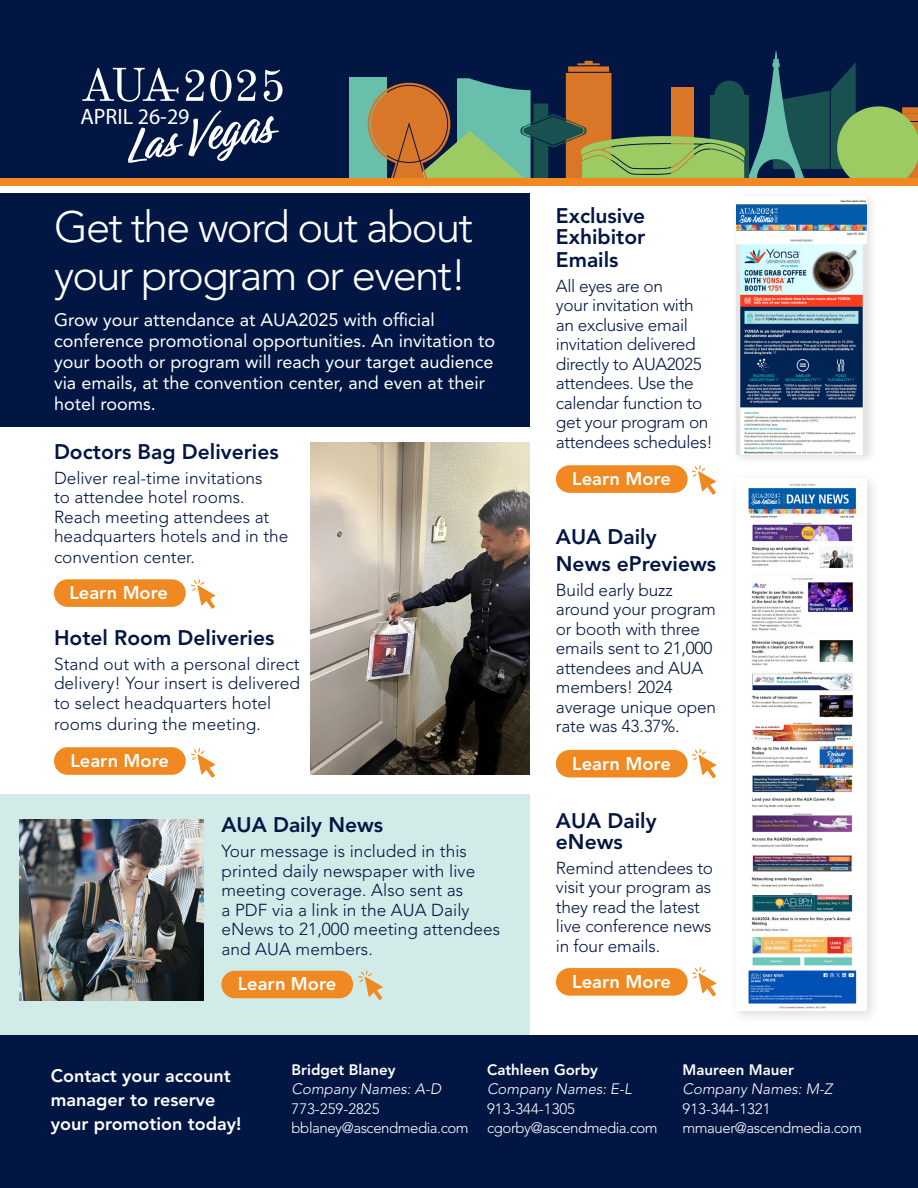
<style>
.page{position:relative;width:918px;height:1188px;background:#fff}
.page>*{position:absolute;margin:0;border:0;box-sizing:border-box;transform-origin:0 0}
.t1{font:300 43.5px/48px "Avenir LT Std";letter-spacing:-.04em;color:#fff}
.t2{font:22.35px "Myriad Pro";color:#fff}
.subhead{font:800 21px/21px "Avenir LT Std";color:#021643}
.subhead-2{font:800 18.3px "Avenir LT Std";color:#fff}
.t3{font:18px/21px "Avenir LT Std";color:#fff}
.name{font:800 18px/24px "Avenir LT Std";color:#fff}
.body{font:300 17.25px/19.5px "Avenir LT Std";letter-spacing:.005em;color:#021643}
.subhead-3{font:300 17.25px/19.5px "Avenir LT Std";letter-spacing:-.01em;color:#021643}
.t4{font:300 15px "Avenir LT Std";letter-spacing:-.03em;color:#fff}
.t5{font:italic 300 15px "Avenir LT Std";color:#fff}
.t6{font:800 15px "Avenir LT Std";color:#fff}
.t7{font:300 15px "Avenir LT Std";color:#fff}
</style>
<div class="page">
<div style="left:0;top:794px;width:529px;height:251px;background:#d0ebe8"></div>
<div style="left:0;top:0;width:918px;height:181px;background:#021643"></div>
<div style="left:0;top:193px;width:529px;height:233px;background:#021643"></div>
<div style="left:556px;top:465px;width:132px;height:28px;background:#f08921;border-radius:14px"></div>
<svg style="left:692px;top:465px;width:24px;height:30px"></svg>
<div style="left:556px;top:750px;width:132px;height:27px;background:#f08921;border-radius:14px"></div>
<div style="left:558px;top:756px;width:127px;height:16px;background:#f08921"></div>
<svg style="left:692px;top:749px;width:24px;height:29px"></svg>
<div style="left:556px;top:968px;width:132px;height:28px;background:#f08921;border-radius:14px"></div>
<svg style="left:692px;top:967px;width:24px;height:29px"></svg>
<div style="left:0;top:1036px;width:918px;height:152px;background:#021643"></div>
<div style="left:54px;top:579px;width:132px;height:28px;background:#f08921;border-radius:14px"></div>
<svg style="left:191px;top:579px;width:24px;height:30px"></svg>
<div style="left:730px;top:191px;width:148px;height:274px;background:#231f20;opacity:.15"></div>
<img style="left:736px;top:198px;width:131px;height:256px">
<div style="left:54px;top:747px;width:132px;height:28px;background:#f08921;border-radius:14px"></div>
<svg style="left:191px;top:748px;width:24px;height:30px"></svg>
<div style="left:221px;top:971px;width:132px;height:27px;background:#f08921;border-radius:14px"></div>
<svg style="left:358px;top:971px;width:25px;height:29px"></svg>
<img style="left:310px;top:443px;width:220px;height:332px">
<div style="left:729px;top:471px;width:152px;height:554px;background:#231f20;opacity:.15"></div>
<img style="left:736px;top:478px;width:131px;height:533px">
<img style="left:19px;top:819px;width:184px;height:181px">
<svg style="left:186px;top:70px;width:18px;height:31px"></svg>
<svg style="left:210px;top:70px;width:46px;height:32px"></svg>
<svg style="left:264px;top:70px;width:19px;height:32px"></svg>
<svg style="left:82px;top:68px;width:96px;height:34px"></svg>
<svg style="left:128px;top:110px;width:151px;height:53px"></svg>
<div style="left:349px;top:77px;width:37px;height:102px;background:#67bfac"></div>
<svg style="left:368px;top:51px;width:550px;height:127px"></svg>
<div style="left:0;top:178px;width:918px;height:8px;background:#f08921"></div>
<p class="t2" style="left:81px;top:103px;width:111px">APRIL 26-29</p>
<p class="t1" style="left:54px;top:203px;width:420px">Get the word out about your program or event!</p>
<p class="t3" style="left:54px;top:310px;width:443px">Grow your attendance at AUA2025 with official conference promotional opportunities. An invitation to your booth or program will reach your target audience via emails, at the convention center, and even at their hotel rooms.</p>
<p class="subhead" style="left:54px;top:441px;width:226px">Doctors Bag Deliveries</p>
<p class="body" style="left:54px;top:468px;width:236px">Deliver real-time invitations<br>to attendee hotel rooms.<br>Reach meeting attendees at headquarters hotels and in the convention center.</p>
<p class="subhead-2" style="left:69px;top:582px;width:100px">Learn More</p>
<p class="subhead" style="left:54px;top:627px;width:222px">Hotel Room Deliveries</p>
<p class="body" style="left:54px;top:654px;width:247px;line-height:20px">Stand out with a personal direct delivery! Your insert is delivered to select headquarters hotel rooms during the meeting.</p>
<p class="subhead-2" style="left:70px;top:750px;width:100px">Learn More</p>
<p class="subhead" style="left:221px;top:814px;width:163px">AUA Daily News</p>
<p class="body" style="left:221px;top:841px;width:280px">Your message is included in this printed daily newspaper with live meeting coverage. Also sent as<br>a PDF via a link in the AUA Daily eNews to 21,000 meeting attendees and AUA members.</p>
<p class="subhead-2" style="left:238px;top:973px;width:100px">Learn More</p>
<p class="subhead" style="left:556px;top:205px;width:91px">Exclusive<br>Exhibitor</p>
<p class="subhead" style="left:556px;top:249px;width:64px">Emails</p>
<p class="subhead-3" style="left:556px;top:276px;width:159px">All eyes are on<br>your invitation with an exclusive email invitation delivered directly to AUA2025 attendees. Use the calendar function to get your program on attendees schedules!</p>
<p class="subhead-2" style="left:572px;top:468px;width:100px">Learn More</p>
<p class="subhead" style="left:556px;top:527px;width:102px">AUA Daily</p>
<p class="subhead" style="left:556px;top:553px;width:162px">News ePreviews</p>
<p class="subhead-3" style="left:556px;top:580px;width:162px">Build early buzz around your program or booth with three emails sent to 21,000 attendees and AUA members! 2024 average unique open rate was 43.37%.</p>
<p class="subhead-2" style="left:572px;top:752px;width:100px">Learn More</p>
<p class="subhead" style="left:556px;top:810px;width:102px">AUA Daily eNews</p>
<p class="subhead-3" style="left:556px;top:858px;width:159px">Remind attendees to visit your program as they read the latest live conference news in four emails.</p>
<p class="subhead-2" style="left:572px;top:971px;width:100px">Learn More</p>
<p class="name" style="left:51px;top:1064px;width:192px">Contact your account manager to reserve your promotion today!</p>
<p class="t6" style="left:292px;top:1061px;width:105px">Bridget Blaney</p>
<p class="t5" style="left:292px;top:1080px;width:151px">Company Names: A-D</p>
<p class="t7" style="left:292px;top:1100px;width:89px">773-259-2825</p>
<p class="t4" style="left:292px;top:1119px;width:179px">bblaney@ascendmedia.com</p>
<p class="t6" style="left:487px;top:1061px;width:112px">Cathleen Gorby</p>
<p class="t5" style="left:487px;top:1080px;width:146px">Company Names: E-L</p>
<p class="t7" style="left:487px;top:1100px;width:89px">913-344-1305</p>
<p class="t4" style="left:487px;top:1119px;width:172px">cgorby@ascendmedia.com</p>
<p class="t6" style="left:683px;top:1061px;width:113px">Maureen Mauer</p>
<p class="t5" style="left:683px;top:1080px;width:151px">Company Names: M-Z</p>
<p class="t7" style="left:683px;top:1100px;width:89px">913-344-1321</p>
<p class="t4" style="left:683px;top:1119px;width:181px">mmauer@ascendmedia.com</p>
</div>
